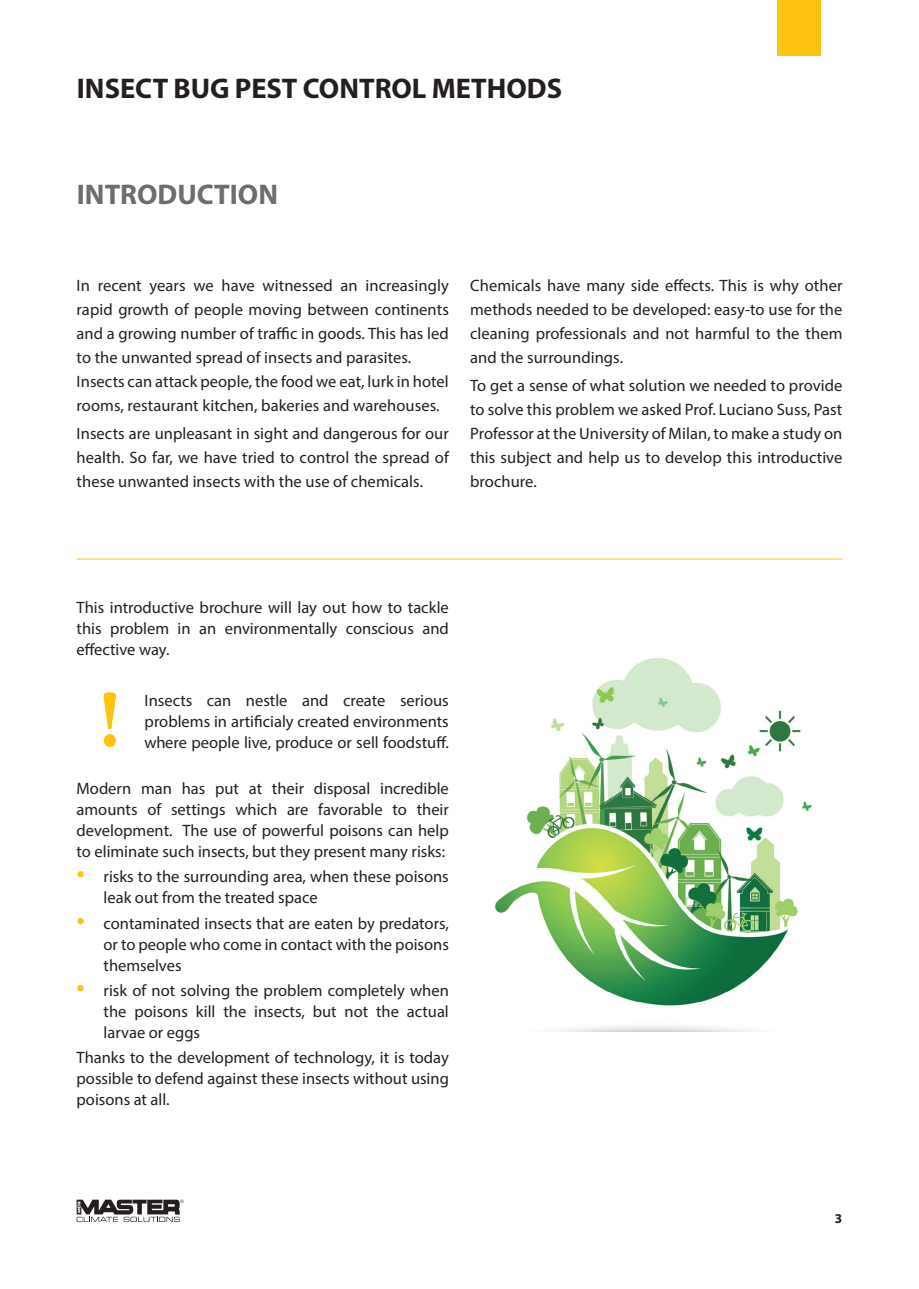
<style>
.page{position:relative;width:919px;height:1289px;background:#fff}
.page>*{position:absolute;margin:0;border:0;box-sizing:border-box;transform-origin:0 0}
.t1{font:700 28.5px "Myriad Pro";color:#231f20}
.t2{font:700 28.5px "Myriad Pro";color:#6c6d70}
.t3{font:16.5px/24px "Myriad Pro";color:#231f20;text-align:justify}
.t4{font:700 13.5px "Myriad Pro";color:#231f20}
.s1{font-size:30px;color:#fec210}
</style>
<div class="page">
<svg style="left:77px;top:1199px;width:107px;height:22px"></svg>
<div style="left:777px;top:0;width:44px;height:55px;background:#fec210"></div>
<img style="left:495px;top:658px;width:317px;height:373px">
<hr style="left:77px;top:558px;width:765px;height:1px;background:#fec210">
<svg style="left:104px;top:692px;width:12px;height:55px"></svg>
<h1 class="t1" style="left:77px;top:70px;width:486px">INSECT BUG PEST CONTROL METHODS</h1>
<h1 class="t2" style="left:77px;top:176px;width:203px">INTRODUCTION</h1>
<p class="t3" style="left:77px;top:273px;width:374px;text-align:left">In recent years we have witnessed an increasingly rapid growth of people moving between continents and a growing number of traffic in goods. This has led to the unwanted spread of insects and parasites.<br>Insects can attack people, the food we eat, lurk in hotel rooms, restaurant kitchen, bakeries and warehouses.</p>
<p class="t3" style="left:77px;top:421px;width:374px">Insects are unpleasant in sight and dangerous for our health. So far, we have tried to control the spread of these unwanted insects with the use of chemicals.</p>
<p class="t3" style="left:470px;top:273px;width:374px">Chemicals have many side effects. This is why other methods needed to be developed: easy-to use for the cleaning professionals and not harmful to the them and the surroundings.</p>
<p class="t3" style="left:470px;top:373px;width:374px">To get a sense of what solution we needed to provide to solve this problem we asked Prof. Luciano Suss, Past Professor at the University of Milan, to make a study on this subject and help us to develop this introductive brochure.</p>
<p class="t3" style="left:77px;top:597px;width:374px;line-height:21px">This introductive brochure will lay out how to tackle this problem in an environmentally conscious and effective way.</p>
<p class="t3" style="left:145px;top:689px;width:306px;line-height:21px">Insects can nestle and create serious problems in artificialy created environments where people live, produce or sell foodstuff.</p>
<p class="t3" style="left:77px;top:777px;width:374px;line-height:21px">Modern man has put at their disposal incredible amounts of settings which are favorable to their development. The use of powerful poisons can help to eliminate such insects, but they present many risks:</p>
<p class="t3" style="left:104px;top:866px;width:347px;line-height:21px;text-indent:-27px"><span class="s1">•</span> risks to the surrounding area, when these poisons leak out from the treated space</p>
<p class="t3" style="left:104px;top:912px;width:347px;line-height:21px;text-indent:-27px"><span class="s1">•</span> contaminated insects that are eaten by predators, or to people who come in contact with the poisons themselves</p>
<p class="t3" style="left:104px;top:979px;width:347px;line-height:21px;text-indent:-27px"><span class="s1">•</span> risk of not solving the problem completely when the poisons kill the insects, but not the actual larvae or eggs</p>
<p class="t3" style="left:77px;top:1046px;width:374px;line-height:21px">Thanks to the development of technology, it is today possible to defend against these insects without using poisons at all.</p>
<p class="t4" style="left:834px;top:1209px;width:9px">3</p>
</div>
